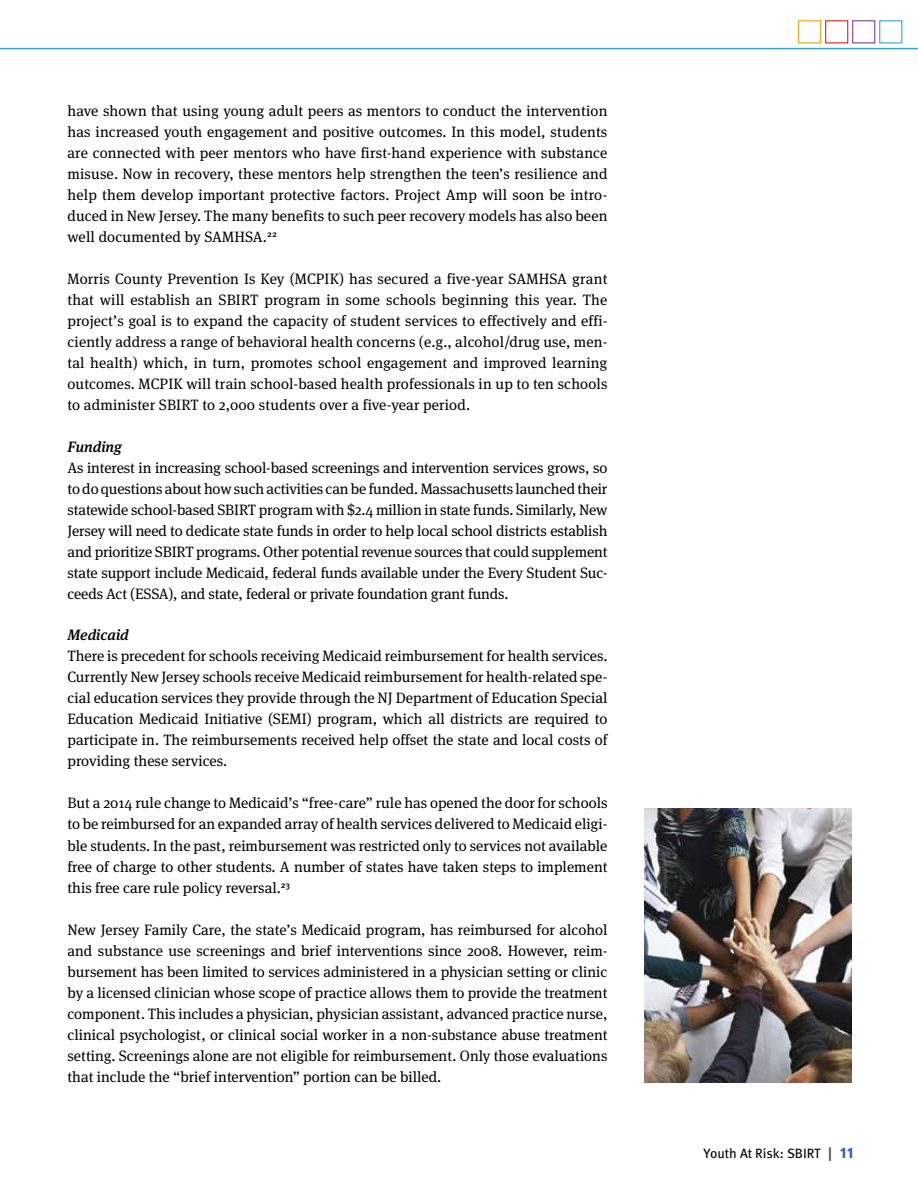
<style>
.page{position:relative;width:918px;height:1188px;background:#fff}
.page>*{position:absolute;margin:0;border:0;box-sizing:border-box;transform-origin:0 0}
.t1{font:15px/21px "Meta Serif OT";color:#000;text-align:justify}
.t2{font:italic 500 15px "Meta Serif OT";color:#000}
.t3{font:13.5px "Meta OT";color:#000}
.s1{font-weight:700;font-size:14.1px;color:#4d4d4f}
.s2{font-weight:900;font-size:15px;color:#3b61ad}
</style>
<div class="page">
<hr style="left:0;top:48px;width:918px;height:1px;background:#33a3dc">
<div style="left:798px;top:20px;width:23px;height:23px;border:1px solid #eea320"></div>
<div style="left:825px;top:20px;width:23px;height:23px;border:1px solid #ed1d24"></div>
<div style="left:852px;top:20px;width:23px;height:23px;border:1px solid #7f3f98"></div>
<div style="left:879px;top:20px;width:23px;height:23px;border:1px solid #33a3dc"></div>
<img style="left:644px;top:808px;width:207px;height:275px">
<p class="t1" style="left:68px;top:100px;width:542px">have shown that using young adult peers as mentors to conduct the intervention has increased youth engagement and positive outcomes. In this model, students are connected with peer mentors who have first-hand experience with substance misuse. Now in recovery, these mentors help strengthen the teen’s resilience and help them develop important protective factors. Project Amp will soon be intro&shy;duced in New Jersey. The many benefits to such peer recovery models has also been well documented by SAMHSA.<sup>22</sup></p>
<p class="t1" style="left:68px;top:268px;width:542px">Morris County Prevention Is Key (MCPIK) has secured a five-year SAMHSA grant that will establish an SBIRT program in some schools beginning this year. The project’s goal is to expand the capacity of student services to effectively and effi&shy;ciently address a range of behavioral health concerns (e.g., alcohol/drug use, men&shy;tal health) which, in turn, promotes school engagement and improved learning outcomes. MCPIK will train school-based health professionals in up to ten schools to administer SBIRT to 2,000 students over a five-year period.</p>
<p class="t2" style="left:68px;top:437px;width:56px">Funding</p>
<p class="t1" style="left:68px;top:457px;width:542px">As interest in increasing school-based screenings and intervention services grows, so to do questions about how such activities can be funded. Massachusetts launched their statewide school-based SBIRT program with $2.4 million in state funds. Similarly, New Jersey will need to dedicate state funds in order to help local school districts establish and prioritize SBIRT programs. Other potential revenue sources that could supplement state support include Medicaid, federal funds available under the Every Student Suc&shy;ceeds Act (ESSA), and state, federal or private foundation grant funds.</p>
<p class="t2" style="left:68px;top:626px;width:63px">Medicaid</p>
<p class="t1" style="left:68px;top:646px;width:542px">There is precedent for schools receiving Medicaid reimbursement for health services.<br>Currently New Jersey schools receive Medicaid reimbursement for health-related spe&shy;cial education services they provide through the NJ Department of Education Special Education Medicaid Initiative (SEMI) program, which all districts are required to participate in. The reimbursements received help offset the state and local costs of providing these services.</p>
<p class="t1" style="left:68px;top:793px;width:542px">But a 2014 rule change to Medicaid’s “free-care” rule has opened the door for schools to be reimbursed for an expanded array of health services delivered to Medicaid eligi&shy;ble students. In the past, reimbursement was restricted only to services not available free of charge to other students. A number of states have taken steps to implement this free care rule policy reversal.<sup>23</sup></p>
<p class="t1" style="left:68px;top:919px;width:542px">New Jersey Family Care, the state’s Medicaid program, has reimbursed for alcohol and substance use screenings and brief interventions since 2008. However, reim&shy;bursement has been limited to services administered in a physician setting or clinic by a licensed clinician whose scope of practice allows them to provide the treatment component. This includes a physician, physician assistant, advanced practice nurse, clinical psychologist, or clinical social worker in a non-substance abuse treatment setting. Screenings alone are not eligible for reimbursement. Only those evaluations that include the “brief intervention” portion can be billed.</p>
<p class="t3" style="left:704px;top:1146px;width:151px">Youth At Risk: SBIRT <span class="s1">|</span> <span class="s2">11</span></p>
</div>
